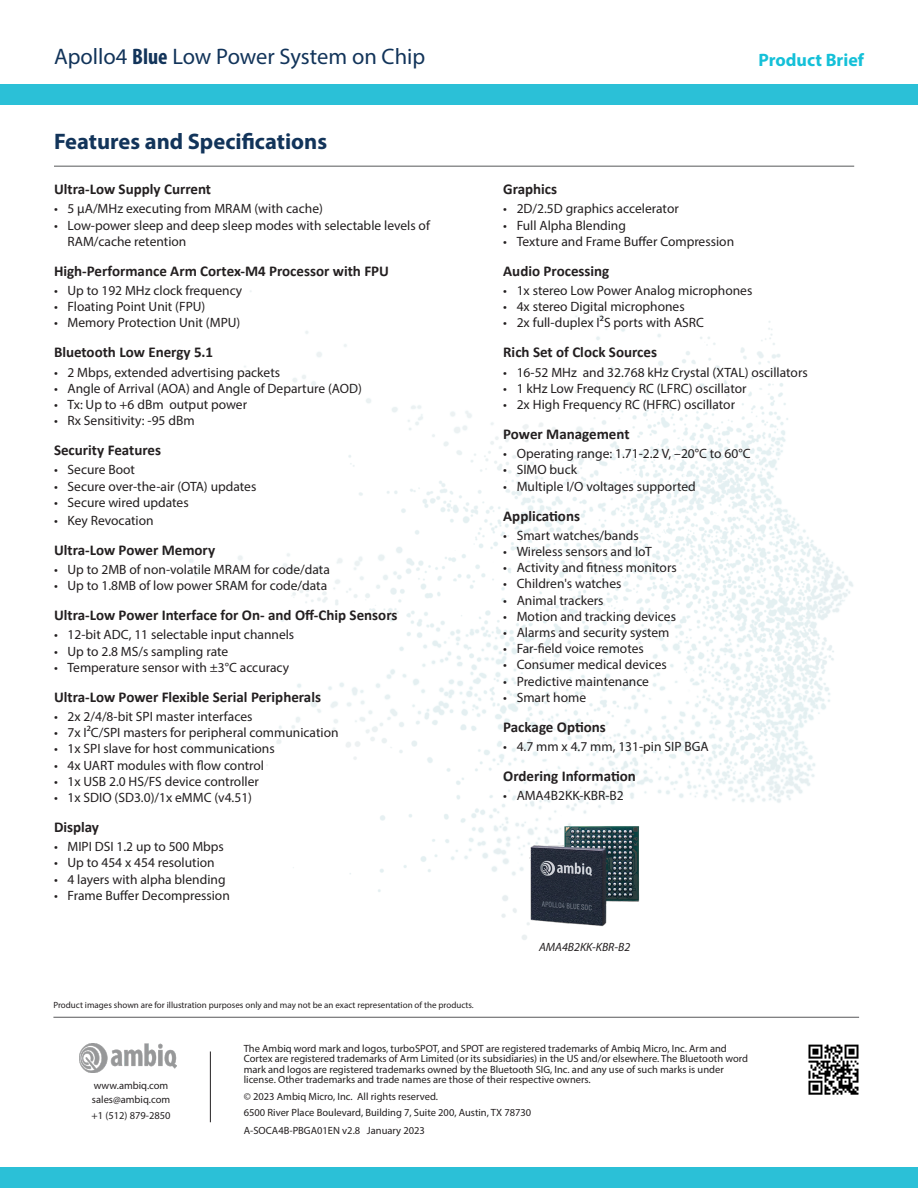
<style>
.page{position:relative;width:918px;height:1188px;background:#fff}
.page>*{position:absolute;margin:0;border:0;box-sizing:border-box;transform-origin:0 0}
.t1{font:22.5px "Myriad Pro";color:#12345a}
.t2{font:700 22.5px "Myriad Pro";color:#12345a}
.t3{font:700 18px "Myriad Pro";color:#14c0d8}
.t4{font:700 15px "Calibri";color:#231f20}
.t5{font:13.5px/16.2px "Myriad Pro";color:#231f20}
.t6{font:italic 12px "Myriad Pro";color:#231f20}
.t7{font:10.5px/10.5px "Myriad Pro";color:#231f20}
.t8{font:9px "Myriad Pro";color:#231f20}
.s1{font-weight:700;font-stretch:condensed}
</style>
<div class="page">
<div style="left:0;top:1167px;width:918px;height:21px;background:#2bc0d7"></div>
<hr style="left:54px;top:166px;width:800px;height:1px;background:#57585a">
<hr style="left:53px;top:1017px;width:806px;height:1px;background:#57585a">
<div style="left:0;top:84px;width:918px;height:21px;background:#2bc0d7"></div>
<img style="left:157px;top:246px;width:697px;height:694px">
<img style="left:808px;top:1044px;width:51px;height:51px">
<img style="left:522px;top:819px;width:125px;height:113px">
<hr style="left:210px;top:1052px;width:1px;height:70px;background:#231f20">
<img style="left:79px;top:1044px;width:98px;height:29px">
<h1 class="t1" style="left:54px;top:42px;width:373px">Apollo4 <span class="s1">Blue</span> Low Power System on Chip</h1>
<h2 class="t3" style="left:758px;top:48px;width:107px">Product Brief</h2>
<h1 class="t2" style="left:54px;top:127px;width:275px">Features and Specifications</h1>
<p class="t4" style="left:54px;top:179px;width:159px">Ultra-Low Supply Current</p>
<p class="t5" style="left:54px;top:201px;width:270px">• 5 µA/MHz executing from MRAM (with cache)</p>
<p class="t5" style="left:68px;top:217px;width:364px;text-indent:-14px">• Low-power sleep and deep sleep modes with selectable levels of<br>RAM/cache retention</p>
<p class="t4" style="left:54px;top:260px;width:337px">High-Performance Arm Cortex-M4 Processor with FPU</p>
<p class="t5" style="left:54px;top:282px;width:190px">• Up to 192 MHz clock frequency</p>
<p class="t5" style="left:54px;top:298px;width:153px">• Floating Point Unit (FPU)</p>
<p class="t5" style="left:54px;top:315px;width:188px">• Memory Protection Unit (MPU)</p>
<p class="t4" style="left:54px;top:342px;width:161px">Bluetooth Low Energy 5.1</p>
<p class="t5" style="left:54px;top:364px;width:228px">• 2 Mbps, extended advertising packets</p>
<p class="t5" style="left:54px;top:380px;width:309px">• Angle of Arrival (AOA) and Angle of Departure (AOD)</p>
<p class="t5" style="left:54px;top:396px;width:195px">• Tx: Up to +6 dBm output power</p>
<p class="t5" style="left:54px;top:412px;width:142px">• Rx Sensitivity: -95 dBm</p>
<p class="t4" style="left:54px;top:440px;width:109px">Security Features</p>
<p class="t5" style="left:54px;top:462px;width:83px">• Secure Boot</p>
<p class="t5" style="left:54px;top:478px;width:204px">• Secure over-the-air (OTA) updates</p>
<p class="t5" style="left:54px;top:494px;width:136px">• Secure wired updates</p>
<p class="t5" style="left:54px;top:512px;width:101px">• Key Revocation</p>
<p class="t4" style="left:54px;top:539px;width:163px">Ultra-Low Power Memory</p>
<p class="t5" style="left:54px;top:561px;width:277px">• Up to 2MB of non-volatile MRAM for code/data</p>
<p class="t5" style="left:54px;top:577px;width:275px">• Up to 1.8MB of low power SRAM for code/data</p>
<p class="t4" style="left:54px;top:605px;width:345px">Ultra-Low Power Interface for On- and Off-Chip Sensors</p>
<p class="t5" style="left:54px;top:627px;width:242px">• 12-bit ADC, 11 selectable input channels</p>
<p class="t5" style="left:54px;top:643px;width:176px">• Up to 2.8 MS/s sampling rate</p>
<p class="t5" style="left:54px;top:659px;width:237px">• Temperature sensor with ±3°C accuracy</p>
<p class="t4" style="left:54px;top:686px;width:269px">Ultra-Low Power Flexible Serial Peripherals</p>
<p class="t5" style="left:54px;top:708px;width:200px">• 2x 2/4/8-bit SPI master interfaces</p>
<p class="t5" style="left:54px;top:724px;width:286px">• 7x I2C/SPI masters for peripheral communication</p>
<p class="t5" style="left:54px;top:741px;width:222px">• 1x SPI slave for host communications</p>
<p class="t5" style="left:54px;top:757px;width:212px">• 4x UART modules with flow control</p>
<p class="t5" style="left:54px;top:773px;width:206px">• 1x USB 2.0 HS/FS device controller</p>
<p class="t5" style="left:54px;top:789px;width:200px">• 1x SDIO (SD3.0)/1x eMMC (v4.51)</p>
<p class="t4" style="left:54px;top:816px;width:47px">Display</p>
<p class="t5" style="left:54px;top:838px;width:171px">• MIPI DSI 1.2 up to 500 Mbps</p>
<p class="t5" style="left:54px;top:855px;width:162px">• Up to 454 x 454 resolution</p>
<p class="t5" style="left:54px;top:871px;width:173px">• 4 layers with alpha blending</p>
<p class="t5" style="left:54px;top:887px;width:177px">• Frame Buffer Decompression</p>
<p class="t8" style="left:53px;top:999px;width:422px">Product images shown are for illustration purposes only and may not be an exact representation of the products.</p>
<p class="t4" style="left:503px;top:179px;width:56px">Graphics</p>
<p class="t5" style="left:503px;top:201px;width:177px">• 2D/2.5D graphics accelerator</p>
<p class="t5" style="left:503px;top:217px;width:124px">• Full Alpha Blending</p>
<p class="t5" style="left:503px;top:233px;width:232px">• Texture and Frame Buffer Compression</p>
<p class="t4" style="left:503px;top:260px;width:108px">Audio Processing</p>
<p class="t5" style="left:503px;top:282px;width:251px">• 1x stereo Low Power Analog microphones</p>
<p class="t5" style="left:503px;top:298px;width:183px">• 4x stereo Digital microphones</p>
<p class="t5" style="left:503px;top:315px;width:202px">• 2x full-duplex I2S ports with ASRC</p>
<p class="t4" style="left:503px;top:342px;width:155px">Rich Set of Clock Sources</p>
<p class="t5" style="left:503px;top:364px;width:306px">• 16-52 MHz and 32.768 kHz Crystal (XTAL) oscillators</p>
<p class="t5" style="left:503px;top:380px;width:245px">• 1 kHz Low Frequency RC (LFRC) oscillator</p>
<p class="t5" style="left:503px;top:396px;width:233px">• 2x High Frequency RC (HFRC) oscillator</p>
<p class="t4" style="left:503px;top:423px;width:128px">Power Management</p>
<p class="t5" style="left:503px;top:445px;width:249px">• Operating range: 1.71-2.2 V, –20°C to 60°C</p>
<p class="t5" style="left:503px;top:462px;width:75px">• SIMO buck</p>
<p class="t5" style="left:503px;top:478px;width:194px">• Multiple I/O voltages supported</p>
<p class="t4" style="left:503px;top:505px;width:78px">Applications</p>
<p class="t5" style="left:503px;top:527px;width:137px">• Smart watches/bands</p>
<p class="t5" style="left:503px;top:543px;width:150px">• Wireless sensors and IoT</p>
<p class="t5" style="left:503px;top:559px;width:175px">• Activity and fitness monitors</p>
<p class="t5" style="left:503px;top:576px;width:120px">• Children's watches</p>
<p class="t5" style="left:503px;top:592px;width:102px">• Animal trackers</p>
<p class="t5" style="left:503px;top:608px;width:174px">• Motion and tracking devices</p>
<p class="t5" style="left:503px;top:624px;width:168px">• Alarms and security system</p>
<p class="t5" style="left:503px;top:640px;width:142px">• Far-field voice remotes</p>
<p class="t5" style="left:503px;top:657px;width:165px">• Consumer medical devices</p>
<p class="t5" style="left:503px;top:673px;width:147px">• Predictive maintenance</p>
<p class="t5" style="left:503px;top:689px;width:84px">• Smart home</p>
<p class="t4" style="left:503px;top:716px;width:104px">Package Options</p>
<p class="t5" style="left:503px;top:738px;width:207px">• 4.7 mm x 4.7 mm, 131-pin SIP BGA</p>
<p class="t4" style="left:503px;top:765px;width:134px">Ordering Information</p>
<p class="t5" style="left:503px;top:787px;width:122px">• AMA4B2KK-KBR-B2</p>
<p class="t6" style="left:539px;top:940px;width:93px">AMA4B2KK-KBR-B2</p>
<p class="t7" style="left:92px;top:1079px;width:80px;line-height:13.5px">www.ambiq.com sales@ambiq.com</p>
<p class="t7" style="left:92px;top:1110px;width:81px">+1 (512) 879-2850</p>
<p class="t7" style="left:244px;top:1043px;width:506px">The Ambiq word mark and logos, turboSPOT, and SPOT are registered trademarks of Ambiq Micro, Inc. Arm and Cortex are registered trademarks of Arm Limited (or its subsidiaries) in the US and/or elsewhere. The Bluetooth word mark and logos are registered trademarks owned by the Bluetooth SIG, Inc. and any use of such marks is under license. Other trademarks and trade names are those of their respective owners.</p>
<p class="t7" style="left:244px;top:1088px;width:289px;line-height:16.5px">© 2023 Ambiq Micro, Inc. All rights reserved.<br>6500 River Place Boulevard, Building 7, Suite 200, Austin, TX 78730</p>
<p class="t7" style="left:244px;top:1125px;width:183px">A-SOCA4B-PBGA01EN v2.8 January 2023</p>
</div>
